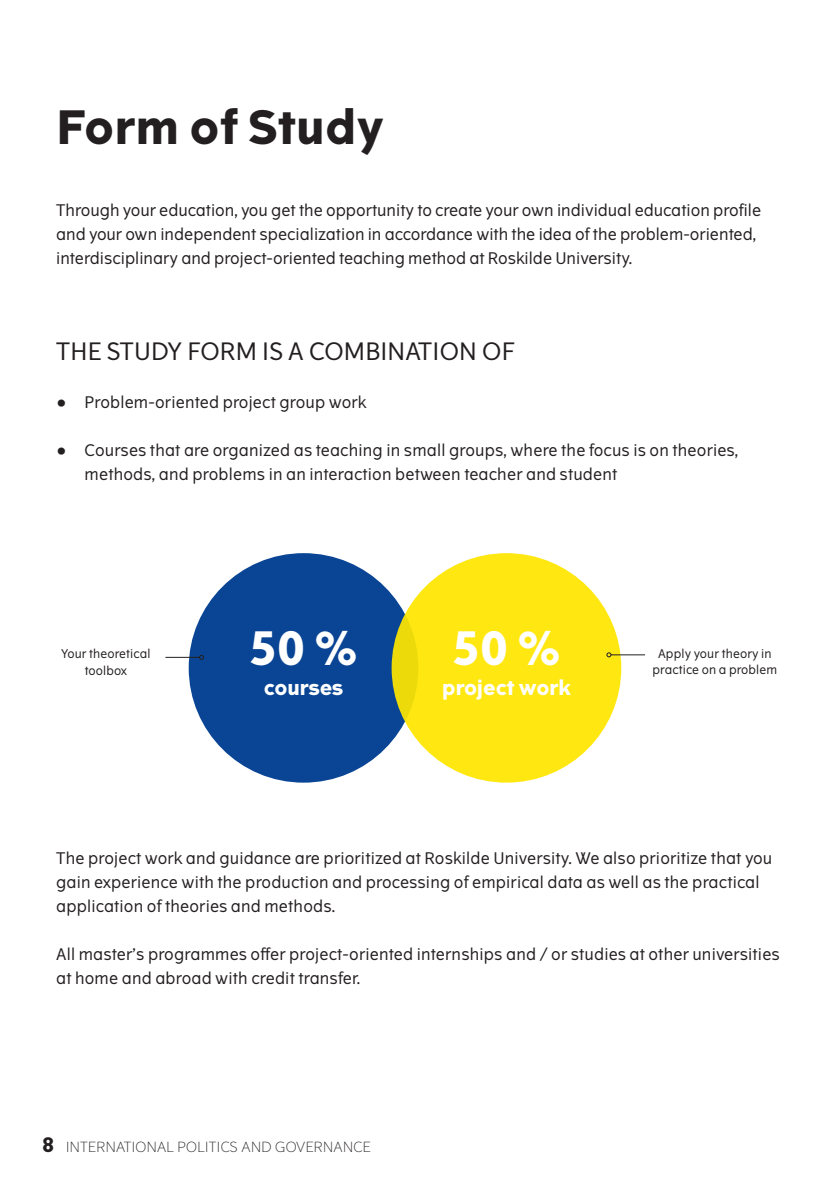
<style>
.page{position:relative;width:840px;height:1191px;background:#fff}
.page>*{position:absolute;margin:0;border:0;box-sizing:border-box;transform-origin:0 0}
.Heading_2_-_Bold_16{font:700 46px "The Wave";letter-spacing:.01em;color:#231f20}
.Sidetal{font:700 46px "The Wave";color:#fff}
.Heading_3_-_Bold_12{font:24px "The Wave";letter-spacing:.01em;color:#231f20}
.Sidetal-2{font:700 20px "The Wave";color:#fff}
.Brødtekst_Regular_8{font:16px/24px "The Wave";letter-spacing:.01em;color:#231f20}
.t1{font:300 14px "The Wave";letter-spacing:.025em;color:#231f20}
.Brødtekst_Regular_8-2{font:12px/16px "The Wave";letter-spacing:.01em;color:#231f20;text-align:center}
.s1{font-weight:700;font-size:20px}
</style>
<div class="page">
<div style="left:189px;top:553px;width:229px;height:229px;background:#094594;border-radius:50%"></div>
<div style="left:391px;top:553px;width:230px;height:229px;background:#ffe712;border-radius:50%"></div>
<hr style="left:165px;top:657px;width:34px;height:1px;background:#231f20">
<svg style="left:199px;top:655px;width:5px;height:5px"></svg>
<hr style="left:610px;top:654px;width:34px;height:1px;background:#231f20">
<svg style="left:606px;top:652px;width:5px;height:5px"></svg>
<p class="Heading_2_-_Bold_16" style="left:56px;top:98px;width:329px">Form of Study</p>
<p class="Brødtekst_Regular_8" style="left:56px;top:198px;width:706px">Through your education, you get the opportunity to create your own individual education profile and your own independent specialization in accordance with the idea of the problem-oriented, interdisciplinary and project-oriented teaching method at Roskilde University.</p>
<p class="Heading_3_-_Bold_12" style="left:56px;top:336px;width:460px">THE STUDY FORM IS A COMBINATION OF</p>
<p class="Brødtekst_Regular_8" style="left:56px;top:390px;width:311px">• Problem-oriented project group work</p>
<p class="Brødtekst_Regular_8" style="left:84px;top:438px;width:655px;text-indent:-28px">• Courses that are organized as teaching in small groups, where the focus is on theories, methods, and problems in an interaction between teacher and student</p>
<p class="Brødtekst_Regular_8-2" style="left:61px;top:645px;width:91px">Your theoretical</p>
<p class="Brødtekst_Regular_8-2" style="left:85px;top:663px;width:44px">toolbox</p>
<p class="Sidetal" style="left:249px;top:619px;width:110px">50 %</p>
<p class="Sidetal-2" style="left:264px;top:674px;width:81px">courses</p>
<p class="Sidetal" style="left:452px;top:619px;width:110px">50 %</p>
<p class="Sidetal-2" style="left:442px;top:674px;width:130px">project work</p>
<p class="Brødtekst_Regular_8-2" style="left:652px;top:645px;width:126px">Apply your theory in practice on a problem</p>
<p class="Brødtekst_Regular_8" style="left:56px;top:846px;width:717px">The project work and guidance are prioritized at Roskilde University. We also prioritize that you gain experience with the production and processing of empirical data as well as the practical application of theories and methods.</p>
<p class="Brødtekst_Regular_8" style="left:56px;top:942px;width:724px">All master’s programmes offer project-oriented internships and / or studies at other universities at home and abroad with credit transfer.</p>
<p class="t1" style="left:42px;top:1138px;width:330px"><span class="s1">8</span> INTERNATIONAL POLITICS AND GOVERNANCE</p>
</div>
